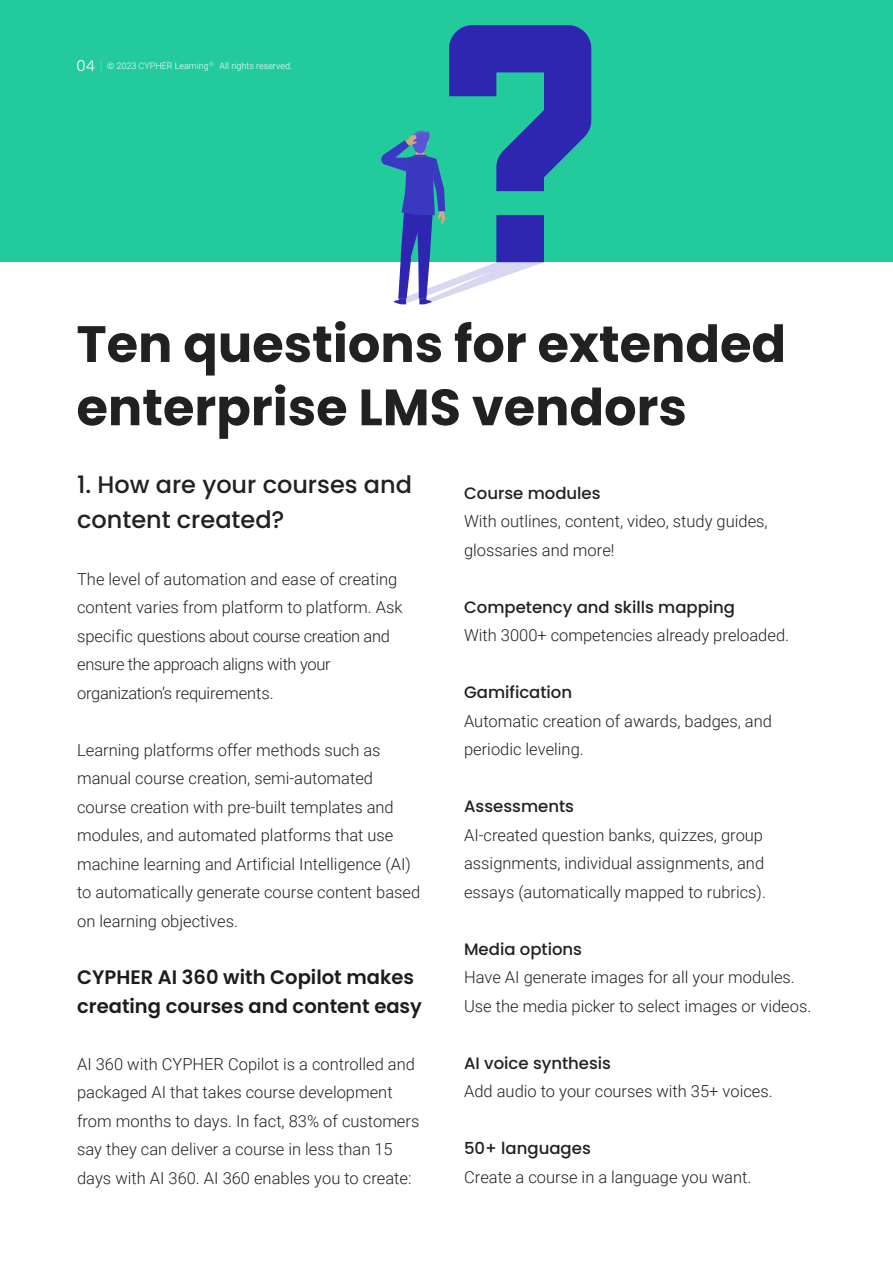
<style>
.page{position:relative;width:893px;height:1263px;background:#fff}
.page>*{position:absolute;margin:0;border:0;box-sizing:border-box;transform-origin:0 0}
.t1{font:700 51px/63.3px "Poppins";color:#212121}
.t2{font:500 24px/34.5px "Poppins";color:#212121}
.t3{font:600 19.5px/28.5px "Poppins";color:#1c1c1c}
.t4{font:300 16.5px/28.5px "Roboto";color:#212121}
.t5{font:500 16.5px "Poppins";color:#212121}
.t6{font:300 9px "Roboto";color:#fff}
.s1{font-family:"Poppins";font-size:15px}
.s2{font-family:"Poppins";font-size:15px;color:rgb(255 255 255/.2)}
</style>
<div class="page">
<div style="left:0;top:0;width:893px;height:262px;background:#22ca9c"></div>
<svg style="left:381px;top:25px;width:210px;height:279px"></svg>
<p class="t6" style="left:76px;top:60px;width:217px"><span class="s1">04</span> <span class="s2">|</span> © 2023 CYPHER Learning<sup>Ⓡ.</sup> All rights reserved.</p>
<h1 class="t1" style="left:76px;top:313px;width:711px">Ten questions for extended enterprise LMS vendors</h1>
<h2 class="t2" style="left:77px;top:468px;width:336px">1. How are your courses and content created?</h2>
<p class="t4" style="left:77px;top:564px;width:327px">The level of automation and ease of creating content varies from platform to platform. Ask specific questions about course creation and ensure the approach aligns with your organization’s requirements.</p>
<p class="t4" style="left:77px;top:735px;width:345px">Learning platforms offer methods such as manual course creation, semi-automated course creation with pre-built templates and modules, and automated platforms that use machine learning and Artificial Intelligence (AI) to automatically generate course content based on learning objectives.</p>
<p class="t3" style="left:77px;top:963px;width:346px">CYPHER AI 360 with Copilot makes creating courses and content easy</p>
<p class="t4" style="left:77px;top:1049px;width:344px">AI 360 with CYPHER Copilot is a controlled and packaged AI that takes course development from months to days. In fact, 83% of customers say they can deliver a course in less than 15 days with AI 360. AI 360 enables you to create:</p>
<p class="t5" style="left:464px;top:483px;width:138px">Course modules</p>
<p class="t4" style="left:464px;top:506px;width:305px">With outlines, content, video, study guides, glossaries and more!</p>
<p class="t5" style="left:464px;top:597px;width:273px">Competency and skills mapping</p>
<p class="t4" style="left:464px;top:620px;width:327px">With 3000+ competencies already preloaded.</p>
<p class="t5" style="left:464px;top:683px;width:110px">Gamification</p>
<p class="t4" style="left:464px;top:706px;width:309px">Automatic creation of awards, badges, and periodic leveling.</p>
<p class="t5" style="left:464px;top:797px;width:111px">Assessments</p>
<p class="t4" style="left:464px;top:820px;width:303px">AI-created question banks, quizzes, group assignments, individual assignments, and essays (automatically mapped to rubrics).</p>
<p class="t5" style="left:464px;top:939px;width:120px">Media options</p>
<p class="t4" style="left:464px;top:962px;width:349px">Have AI generate images for all your modules.<br>Use the media picker to select images or videos.</p>
<p class="t5" style="left:464px;top:1053px;width:149px">AI voice synthesis</p>
<p class="t4" style="left:464px;top:1076px;width:310px">Add audio to your courses with 35+ voices.</p>
<p class="t5" style="left:464px;top:1139px;width:128px">50+ languages</p>
<p class="t4" style="left:464px;top:1162px;width:289px">Create a course in a language you want.</p>
</div>
